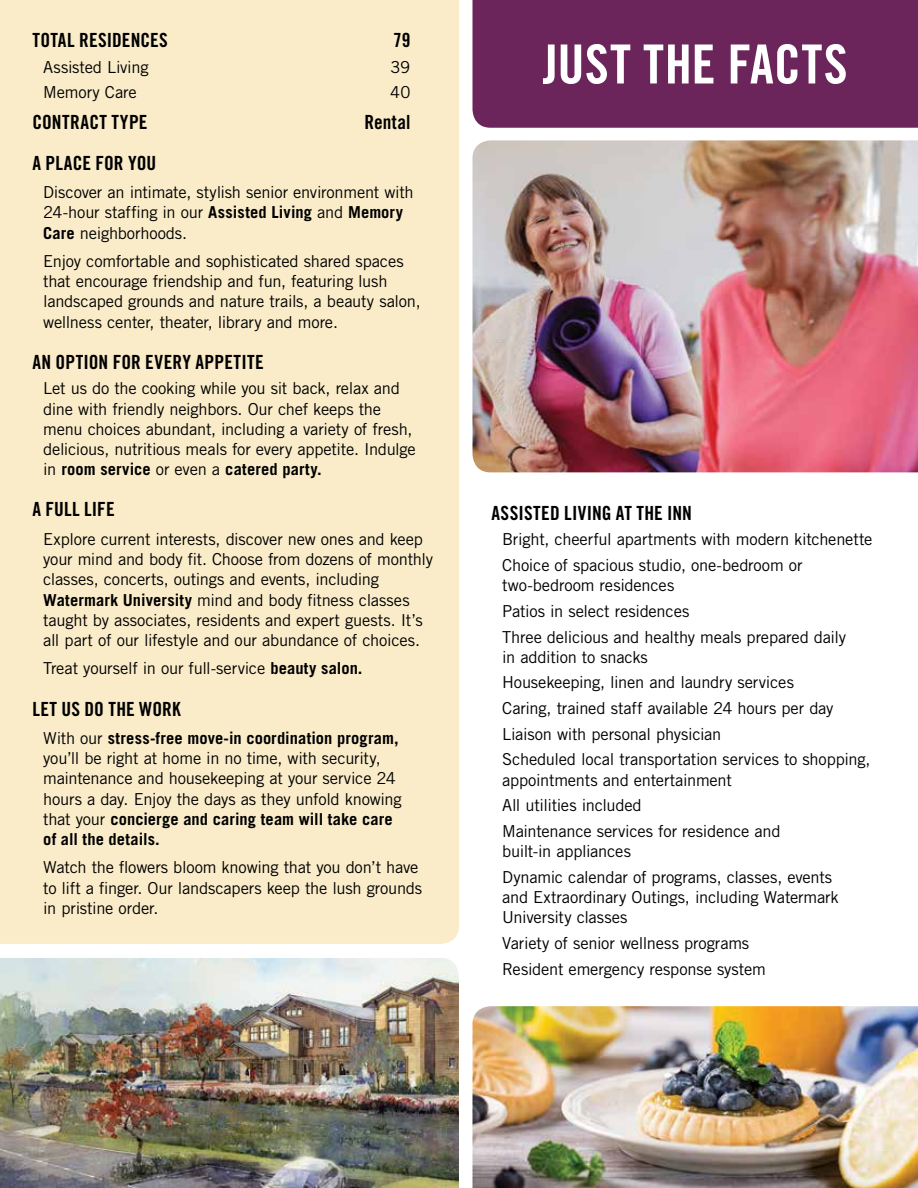
<style>
.page{position:relative;width:918px;height:1188px;background:#fff}
.page>*{position:absolute;margin:0;border:0;box-sizing:border-box;transform-origin:0 0}
.t1{font:54px "Trade Gothic Bold Cond Twenty";letter-spacing:.01em;color:#fff}
.t2{font:19.5px "Trade Gothic Bold Cond Twenty";letter-spacing:.01em;color:#000}
.t3{font:16.5px/20.2px "Trade Gothic";letter-spacing:-.015em;color:#000}
.s1{font-weight:700}
</style>
<div class="page">
<div style="left:0;top:0;width:459px;height:944px;background:#faecc9"></div>
<div style="left:472px;top:0;width:446px;height:128px;background:#6c255b"></div>
<img style="left:472px;top:140px;width:446px;height:332px">
<img style="left:472px;top:1006px;width:446px;height:182px">
<img style="left:0;top:958px;width:459px;height:230px">
<p class="t2" style="left:32px;top:29px;width:137px">TOTAL RESIDENCES</p>
<p class="t2" style="left:393px;top:29px;width:19px">79</p>
<p class="t3" style="left:43px;top:57px;width:107px">Assisted Living</p>
<p class="t3" style="left:391px;top:57px;width:21px">39</p>
<p class="t3" style="left:43px;top:82px;width:95px">Memory Care</p>
<p class="t3" style="left:390px;top:82px;width:22px">40</p>
<p class="t2" style="left:32px;top:110px;width:117px">CONTRACT TYPE</p>
<p class="t2" style="left:364px;top:110px;width:48px">Rental</p>
<p class="t2" style="left:32px;top:151px;width:125px">A PLACE FOR YOU</p>
<p class="t3" style="left:43px;top:182px;width:372px">Discover an intimate, stylish senior environment with<br>24-hour staffing in our <span class="s1">Assisted Living</span> and <span class="s1">Memory<br>Care</span> neighborhoods.</p>
<p class="t3" style="left:43px;top:251px;width:379px">Enjoy comfortable and sophisticated shared spaces that encourage friendship and fun, featuring lush landscaped grounds and nature trails, a beauty salon, wellness center, theater, library and more.</p>
<p class="t2" style="left:32px;top:350px;width:233px">AN OPTION FOR EVERY APPETITE</p>
<p class="t3" style="left:43px;top:378px;width:374px">Let us do the cooking while you sit back, relax and dine with friendly neighbors. Our chef keeps the menu choices abundant, including a variety of fresh, delicious, nutritious meals for every appetite. Indulge in <span class="s1">room service</span> or even a <span class="s1">catered party.</span></p>
<p class="t2" style="left:32px;top:498px;width:84px">A FULL LIFE</p>
<p class="t3" style="left:43px;top:529px;width:391px">Explore current interests, discover new ones and keep your mind and body fit. Choose from dozens of monthly classes, concerts, outings and events, including <span class="s1">Watermark University</span> mind and body fitness classes taught by associates, residents and expert guests. It’s all part of our lifestyle and our abundance of choices.</p>
<p class="t3" style="left:43px;top:658px;width:321px">Treat yourself in our full-service <span class="s1">beauty salon.</span></p>
<p class="t2" style="left:32px;top:697px;width:150px">LET US DO THE WORK</p>
<p class="t3" style="left:43px;top:728px;width:360px">With our <span class="s1">stress-free move-in coordination program, </span>you’ll be right at home in no time, with security, maintenance and housekeeping at your service 24 hours a day. Enjoy the days as they unfold knowing that your <span class="s1">concierge and caring team will take care of all the details.</span></p>
<p class="t3" style="left:43px;top:857px;width:381px">Watch the flowers bloom knowing that you don’t have to lift a finger. Our landscapers keep the lush grounds in pristine order.</p>
<h1 class="t1" style="left:543px;top:31px;width:306px">JUST THE FACTS</h1>
<p class="t2" style="left:491px;top:501px;width:202px">ASSISTED LIVING AT THE INN</p>
<p class="t3" style="left:502px;top:526px;width:372px;line-height:25.7px">Bright, cheerful apartments with modern kitchenette<br>Choice of spacious studio, one-bedroom or</p>
<p class="t3" style="left:502px;top:572px;width:345px;line-height:25.7px">two-bedroom residences<br>Patios in select residences<br>Three delicious and healthy meals prepared daily</p>
<p class="t3" style="left:502px;top:644px;width:370px;line-height:25.7px">in addition to snacks<br>Housekeeping, linen and laundry services<br>Caring, trained staff available 24 hours per day Liaison with personal physician<br>Scheduled local transportation services to shopping,</p>
<p class="t3" style="left:502px;top:767px;width:280px;line-height:25.7px">appointments and entertainment<br>All utilities included<br>Maintenance services for residence and</p>
<p class="t3" style="left:502px;top:838px;width:332px;line-height:25.7px">built-in appliances<br>Dynamic calendar of programs, classes, events</p>
<p class="t3" style="left:502px;top:887px;width:338px">and Extraordinary Outings, including Watermark<br>University classes</p>
<p class="t3" style="left:502px;top:930px;width:265px;line-height:25.7px">Variety of senior wellness programs<br>Resident emergency response system</p>
</div>
